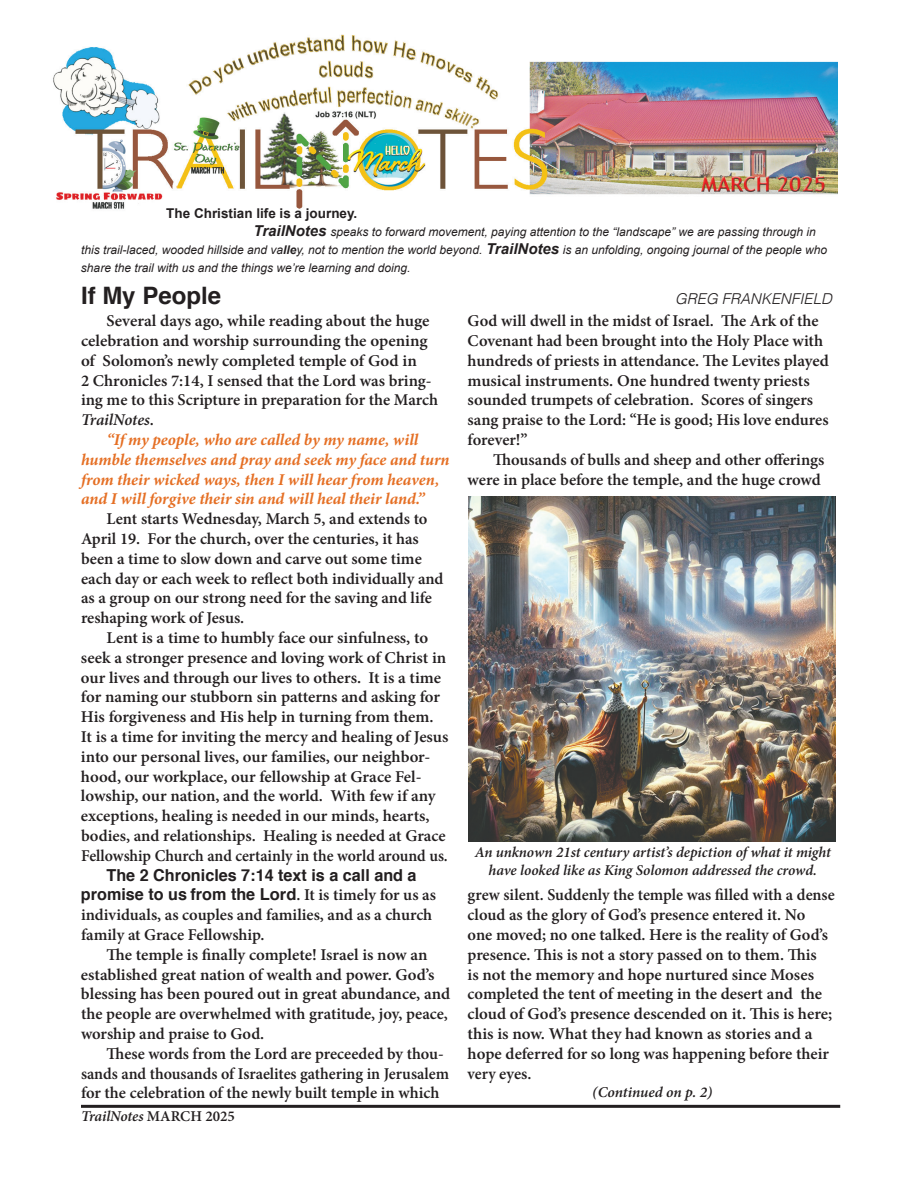
<style>
.page{position:relative;width:918px;height:1188px;background:#fff}
.page>*{position:absolute;margin:0;border:0;box-sizing:border-box;transform-origin:0 0}
.t1{font:700 24px "Helvetica";color:#231f20}
.t2{font:600 16.5px/19.8px "Minion Pro";color:#231f20}
.t3{font:italic 700 16.5px "Minion Pro";letter-spacing:-.005em;color:#e56f24}
.t4{font:700 16.5px "Helvetica";color:#231f20}
.t5{font:600 16.5px "Minion Pro";color:#231f20;scale:.96 1}
.t6{font:italic 600 16.5px "Minion Pro";letter-spacing:-.01em;color:#231f20}
.t7{font:italic 600 15px/18px "Minion Pro";letter-spacing:-.005em;color:#231f20;text-align:center}
.t8{font:italic 300 15px "Helvetica";color:#231f20}
.t9{font:700 13.5px "Arial";color:#231f20}
.t10{font:italic 12px/18px "Arial";color:#231f20}
.s1{font-weight:700;font-size:15px}
.s2{font-weight:700}
.s3{font-style:normal}
.s4{font-family:"Minion Pro";font-weight:600}
</style>
<div class="page">
<img style="left:53px;top:34px;width:784px;height:175px">
<hr style="left:81px;top:1105px;width:759px;height:3px;background:#231f20">
<img style="left:469px;top:497px;width:367px;height:344px">
<p class="t9" style="left:166px;top:205px;width:193px">The Christian life is a journey.</p>
<p class="t10" style="left:81px;top:223px;width:748px;text-indent:173px"><span class="s1">TrailNotes</span> speaks to forward movement, paying attention to the “landscape” we are passing through in this trail-laced, wooded hillside and va<span class="s2">lle</span>y, not to mention the world beyond. <span class="s1">TrailNotes</span> is an unfolding, ongoing journal of the people who share the trail with us and the things we’re learning and doing.</p>
<p class="t1" style="left:81px;top:276px;width:142px">If My People</p>
<p class="t8" style="left:675px;top:290px;width:158px">GREG FRANKENFIELD</p>
<p class="t2" style="left:107px;top:311px;width:325px">Several days ago, while reading about the huge</p>
<p class="t2" style="left:81px;top:331px;width:348px">celebration and worship surrounding the opening</p>
<p class="t2" style="left:81px;top:351px;width:337px">of Solomon’s newly completed temple of God in</p>
<p class="t2" style="left:81px;top:370px;width:352px">2 Chronicles 7:14, I sensed that the Lord was bring-</p>
<p class="t2" style="left:81px;top:390px;width:359px">ing me to this Scripture in preparation for the March</p>
<p class="t6" style="left:81px;top:408px;width:74px">TrailNotes<span class="s3">.</span></p>
<p class="t3" style="left:107px;top:428px;width:313px">“If my people, who are called by my name, will</p>
<p class="t3" style="left:81px;top:448px;width:370px">humble themselves and pray and seek my face and turn</p>
<p class="t3" style="left:81px;top:468px;width:360px">from their wicked ways, then I will hear from heaven,</p>
<p class="t3" style="left:81px;top:487px;width:345px">and I will forgive their sin and will heal their land.”</p>
<p class="t2" style="left:107px;top:509px;width:323px">Lent starts Wednesday, March 5, and extends to</p>
<p class="t2" style="left:81px;top:529px;width:339px">April 19. For the church, over the centuries, it has</p>
<p class="t2" style="left:81px;top:549px;width:342px">been a time to slow down and carve out some time</p>
<p class="t2" style="left:81px;top:568px;width:364px">each day or each week to reflect both individually and</p>
<p class="t2" style="left:81px;top:588px;width:353px">as a group on our strong need for the saving and life</p>
<p class="t2" style="left:81px;top:608px;width:165px">reshaping work of Jesus.</p>
<p class="t2" style="left:107px;top:628px;width:323px">Lent is a time to humbly face our sinfulness, to</p>
<p class="t2" style="left:81px;top:648px;width:367px">seek a stronger presence and loving work of Christ in</p>
<p class="t2" style="left:81px;top:667px;width:362px">our lives and through our lives to others. It is a time</p>
<p class="t2" style="left:81px;top:687px;width:361px">for naming our stubborn sin patterns and asking for</p>
<p class="t2" style="left:81px;top:707px;width:354px">His forgiveness and His help in turning from them.</p>
<p class="t2" style="left:81px;top:727px;width:369px">It is a time for inviting the mercy and healing of Jesus</p>
<p class="t2" style="left:81px;top:747px;width:351px">into our personal lives, our families, our neighbor-</p>
<p class="t2" style="left:81px;top:766px;width:342px">hood, our workplace, our fellowship at Grace Fel-</p>
<p class="t2" style="left:81px;top:786px;width:356px">lowship, our nation, and the world. With few if any</p>
<p class="t2" style="left:81px;top:806px;width:350px">exceptions, healing is needed in our minds, hearts,</p>
<p class="t2" style="left:81px;top:826px;width:366px">bodies, and relationships. Healing is needed at Grace</p>
<p class="t5" style="left:81px;top:844px;width:384px">Fellowship Church and certainly in the world around us.</p>
<p class="t4" style="left:107px;top:862px;width:312px">The 2 Chronicles 7:14 text is a call and a</p>
<p class="t4" style="left:81px;top:881px;width:356px">promise to us from the Lord<span class="s4">. It is timely for us as</span></p>
<p class="t2" style="left:81px;top:905px;width:353px">individuals, as couples and families, and as a church</p>
<p class="t2" style="left:81px;top:925px;width:185px">family at Grace Fellowship.</p>
<p class="t2" style="left:107px;top:945px;width:322px">The temple is finally complete! Israel is now an</p>
<p class="t2" style="left:81px;top:964px;width:355px">established great nation of wealth and power. God’s</p>
<p class="t2" style="left:81px;top:984px;width:371px">blessing has been poured out in great abundance, and</p>
<p class="t2" style="left:81px;top:1004px;width:368px">the people are overwhelmed with gratitude, joy, peace,</p>
<p class="t2" style="left:81px;top:1024px;width:185px">worship and praise to God.</p>
<p class="t2" style="left:107px;top:1044px;width:339px">These words from the Lord are preceeded by thou-</p>
<p class="t2" style="left:81px;top:1063px;width:370px">sands and thousands of Israelites gathering in Jerusalem</p>
<p class="t2" style="left:81px;top:1083px;width:360px">for the celebration of the newly built temple in which</p>
<p class="t7" style="left:81px;top:1107px;width:155px">TrailNotes <span class="s3">MARCH 2025</span></p>
<p class="t2" style="left:468px;top:311px;width:353px">God will dwell in the midst of Israel. The Ark of the</p>
<p class="t2" style="left:468px;top:331px;width:357px">Covenant had been brought into the Holy Place with</p>
<p class="t2" style="left:468px;top:351px;width:363px">hundreds of priests in attendance. The Levites played</p>
<p class="t2" style="left:468px;top:370px;width:344px">musical instruments. One hundred twenty priests</p>
<p class="t2" style="left:468px;top:390px;width:347px">sounded trumpets of celebration. Scores of singers</p>
<p class="t2" style="left:468px;top:410px;width:363px">sang praise to the Lord: “He is good; His love endures</p>
<p class="t2" style="left:468px;top:430px;width:61px">forever!”</p>
<p class="t2" style="left:493px;top:450px;width:333px">Thousands of bulls and sheep and other offerings</p>
<p class="t2" style="left:468px;top:469px;width:355px">were in place before the temple, and the huge crowd</p>
<p class="t7" style="left:475px;top:843px;width:358px">An unknown 21st century artist’s depiction of what it might have looked like as King Solomon addressed the crowd.</p>
<p class="t2" style="left:468px;top:885px;width:369px">grew silent. Suddenly the temple was filled with a dense cloud as the glory of God’s presence entered it. No<br>one moved; no one talked. Here is the reality of God’s presence. This is not a story passed on to them. This<br>is not the memory and hope nurtured since Moses completed the tent of meeting in the desert and the cloud of God’s presence descended on it. This is here; this is now. What they had known as stories and a hope deferred for so long was happening before their very eyes.</p>
<p class="t7" style="left:592px;top:1083px;width:122px">(Continued on p. 2)</p>
</div>
